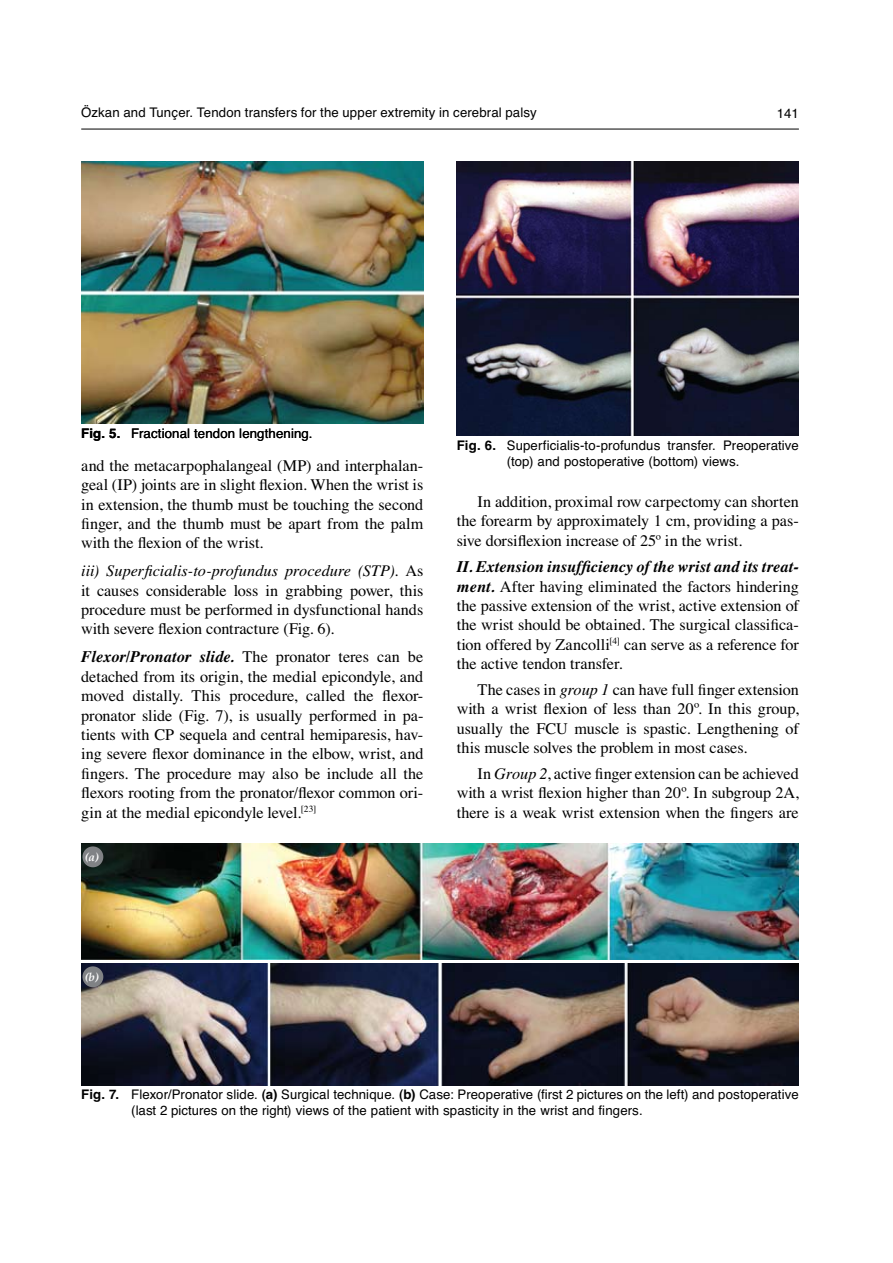
<style>
.page{position:relative;width:893px;height:1263px;background:#fff}
.page>*{position:absolute;margin:0;border:0;box-sizing:border-box;transform-origin:0 0}
.t1{font:16.2px/19.5px "Times";letter-spacing:-.005em;color:#000;text-align:justify}
.t2{font:13.2px/15.9px "Helvetica";letter-spacing:.01em;color:#000}
.t3{font:italic 700 11.7px "Palatino";color:#fff}
.s1{font-weight:700}
.s2{font-style:italic}
.s3{font-weight:700;font-style:italic}
</style>
<div class="page">
<hr style="left:81px;top:129px;width:718px;height:1px;background:#000">
<img style="left:81px;top:162px;width:342px;height:262px">
<img style="left:457px;top:162px;width:342px;height:274px">
<img style="left:81px;top:843px;width:718px;height:117px">
<img style="left:81px;top:963px;width:718px;height:122px">
<div style="left:82px;top:846px;width:21px;height:21px;background:#808285;border-radius:50%"></div>
<div style="left:82px;top:966px;width:21px;height:21px;background:#808285;border-radius:50%"></div>
<p class="t2" style="left:81px;top:106px;width:457px">Özkan and Tunçer. Tendon transfers for the upper extremity in cerebral palsy</p>
<p class="t2" style="left:777px;top:106px;width:24px">141</p>
<p class="t2" style="left:81px;top:426px;width:233px"><span class="s1">Fig. 5.</span> Fractional tendon lengthening.</p>
<p class="t1" style="left:81px;top:457px;width:344px">and the metacarpophalangeal (MP) and interphalan&shy;geal (IP) joints are in slight flexion. When the wrist is in extension, the thumb must be touching the second finger, and the thumb must be apart from the palm with the flexion of the wrist.</p>
<p class="t1" style="left:81px;top:563px;width:344px"><span class="s2">iii) Superficialis-to-profundus procedure (STP).</span> As it causes considerable loss in grabbing power, this procedure must be performed in dysfunctional hands with severe flexion contracture (Fig. 6).</p>
<p class="t1" style="left:81px;top:649px;width:344px"><span class="s3">Flexor/Pronator slide.</span> The pronator teres can be detached from its origin, the medial epicondyle, and moved distally. This procedure, called the flexor&shy;pronator slide (Fig. 7), is usually performed in pa&shy;tients with CP sequela and central hemiparesis, hav&shy;ing severe flexor dominance in the elbow, wrist, and fingers. The procedure may also be include all the flexors rooting from the pronator/flexor common ori&shy;gin at the medial epicondyle level.<sup>[23]</sup></p>
<p class="t3" style="left:85px;top:852px;width:16px">(a)</p>
<p class="t2" style="left:507px;top:439px;width:293px;text-indent:-50px"><span class="s1">Fig. 6.</span> Superficialis-to-profundus transfer. Preoperative (top) and postoperative (bottom) views.</p>
<p class="t1" style="left:457px;top:493px;width:344px;text-indent:21px">In addition, proximal row carpectomy can shorten the forearm by approximately 1 cm, providing a pas&shy;sive dorsiflexion increase of 25º in the wrist.</p>
<p class="t1" style="left:457px;top:559px;width:344px"><span class="s3">II. Extension insufficiency of the wrist and its treat&shy;ment.</span> After having eliminated the factors hindering the passive extension of the wrist, active extension of the wrist should be obtained. The surgical classifica&shy;tion offered by Zancolli<sup>[4]</sup> can serve as a reference for the active tendon transfer.</p>
<p class="t1" style="left:457px;top:681px;width:344px;text-indent:21px">The cases in <span class="s2">group 1</span> can have full finger extension with a wrist flexion of less than 20º. In this group, usually the FCU muscle is spastic. Lengthening of this muscle solves the problem in most cases.</p>
<p class="t1" style="left:457px;top:765px;width:344px;text-indent:21px">In <span class="s2">Group 2</span>, active finger extension can be achieved with a wrist flexion higher than 20º. In subgroup 2A, there is a weak wrist extension when the fingers are</p>
<p class="t3" style="left:85px;top:972px;width:15px">(b)</p>
<p class="t2" style="left:131px;top:1088px;width:669px;text-indent:-50px"><span class="s1">Fig. 7.</span> Flexor/Pronator slide. <span class="s1">(a)</span> Surgical technique. <span class="s1">(b)</span> Case: Preoperative (first 2 pictures on the left) and postoperative (last 2 pictures on the right) views of the patient with spasticity in the wrist and fingers.</p>
</div>
